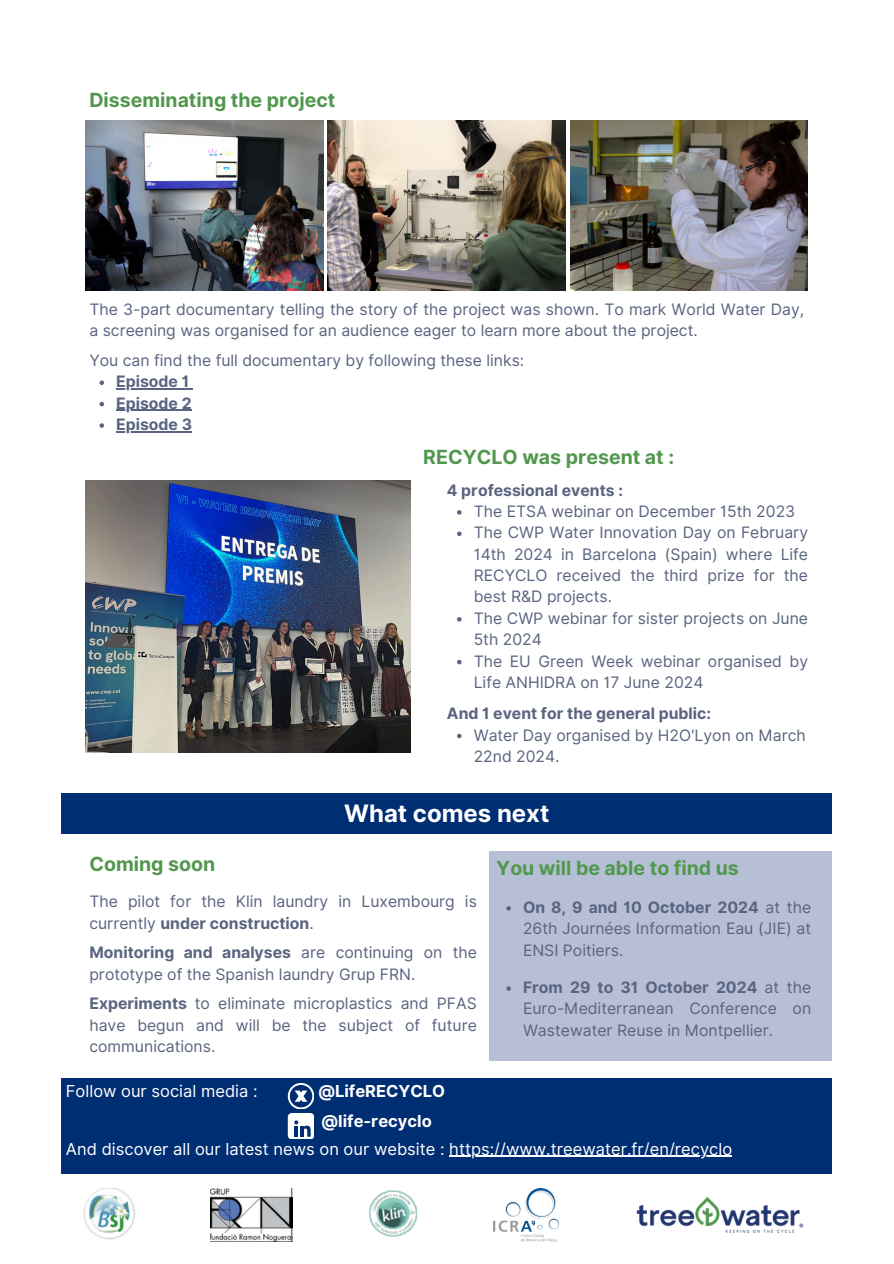
<style>
.page{position:relative;width:894px;height:1264px;background:#fff}
.page>*{position:absolute;margin:0;border:0;box-sizing:border-box;transform-origin:0 0}
.t1{font:700 24px "Inter";color:#fff}
.t2{font:700 19.5px "Inter";color:#50984d}
.t3{font:16.5px "Inter";color:#fff}
.t4{font:700 16.5px "Inter";color:#fff}
.t5{font:15.75px/21.3px "Inter";color:#5a6480}
.t6{font:700 15.75px "Inter";color:#5a6480}
.s1{font-weight:700}
</style>
<div class="page">
<div style="left:61px;top:794px;width:770px;height:40px;background:#002e72"></div>
<div style="left:61px;top:1078px;width:770px;height:96px;background:#002e72"></div>
<hr style="left:449px;top:1155px;width:283px;height:1px;background:#fff">
<div style="left:288px;top:1112px;width:25px;height:26px;background:#fff;border-radius:4px"></div>
<svg style="left:294px;top:1120px;width:17px;height:16px"></svg>
<svg style="left:288px;top:1083px;width:25px;height:25px"></svg>
<div style="left:489px;top:851px;width:342px;height:210px;background:#b7bfd6"></div>
<img style="left:84px;top:1188px;width:51px;height:52px">
<img style="left:494px;top:1188px;width:64px;height:53px">
<img style="left:368px;top:1190px;width:50px;height:47px">
<img style="left:210px;top:1188px;width:82px;height:53px">
<img style="left:636px;top:1197px;width:168px;height:36px">
<img style="left:85px;top:481px;width:326px;height:271px">
<img style="left:570px;top:121px;width:237px;height:169px">
<img style="left:85px;top:121px;width:238px;height:169px">
<img style="left:328px;top:121px;width:237px;height:169px">
<svg style="left:457px;top:510px;width:4px;height:4px"></svg>
<svg style="left:457px;top:531px;width:4px;height:5px"></svg>
<svg style="left:457px;top:617px;width:4px;height:4px"></svg>
<svg style="left:457px;top:660px;width:4px;height:4px"></svg>
<svg style="left:457px;top:733px;width:4px;height:5px"></svg>
<svg style="left:506px;top:906px;width:4px;height:4px"></svg>
<svg style="left:99px;top:380px;width:5px;height:5px"></svg>
<hr style="left:116px;top:388px;width:73px;height:1px;background:#5a6480">
<svg style="left:99px;top:402px;width:5px;height:4px"></svg>
<hr style="left:116px;top:410px;width:75px;height:1px;background:#5a6480">
<svg style="left:99px;top:423px;width:5px;height:5px"></svg>
<hr style="left:116px;top:431px;width:76px;height:1px;background:#5a6480">
<svg style="left:506px;top:986px;width:4px;height:4px"></svg>
<p class="t2" style="left:89px;top:88px;width:247px">Disseminating the project</p>
<p class="t5" style="left:89px;top:298px;width:716px">The 3-part documentary telling the story of the project was shown. To mark World Water Day, a screening was organised for an audience eager to learn more about the project.</p>
<p class="t5" style="left:89px;top:349px;width:436px">You can find the full documentary by following these links:</p>
<p class="t6" style="left:116px;top:372px;width:74px">Episode 1</p>
<p class="t6" style="left:116px;top:393px;width:77px">Episode 2</p>
<p class="t6" style="left:116px;top:415px;width:77px">Episode 3</p>
<p class="t2" style="left:423px;top:445px;width:252px">RECYCLO was present at :</p>
<h1 class="t6" style="left:447px;top:480px;width:177px">4 professional events :</h1>
<h2 class="t5" style="left:473px;top:500px;width:323px">The ETSA webinar on December 15th 2023</h2>
<p class="t5" style="left:473px;top:522px;width:336px;text-align:justify">The CWP Water Innovation Day on February 14th 2024 in Barcelona (Spain) where Life RECYCLO received the third prize for the best R&amp;D projects.</p>
<p class="t5" style="left:473px;top:607px;width:336px">The CWP webinar for sister projects on June<br>5th 2024</p>
<p class="t5" style="left:473px;top:650px;width:336px">The EU Green Week webinar organised by<br>Life ANHIDRA on 17 June 2024</p>
<p class="t6" style="left:447px;top:704px;width:265px">And 1 event for the general public:</p>
<p class="t5" style="left:473px;top:724px;width:333px">Water Day organised by H2O'Lyon on March<br>22nd 2024.</p>
<h2 class="t1" style="left:344px;top:799px;width:207px">What comes next</h2>
<p class="t2" style="left:89px;top:852px;width:127px">Coming soon</p>
<h2 class="t5" style="left:89px;top:891px;width:389px">The pilot for the Klin laundry in Luxembourg is currently <span class="s1">under construction</span>.</h2>
<p class="t5" style="left:89px;top:941px;width:389px"><span class="s1">Monitoring and analyses</span> are continuing on the prototype of the Spanish laundry Grup FRN.</p>
<p class="t5" style="left:89px;top:992px;width:389px;text-align:justify"><span class="s1">Experiments</span> to eliminate microplastics and PFAS have begun and will be the subject of future communications.</p>
<p class="t2" style="left:496px;top:856px;width:244px">You will be able to find us</p>
<p class="t5" style="left:523px;top:896px;width:289px;text-align:justify"><span class="s1">On 8, 9 and 10 October 2024</span> at the 26th Journées Information Eau (JIE) at ENSI Poitiers.</p>
<p class="t5" style="left:523px;top:976px;width:289px;text-align:justify"><span class="s1">From 29 to 31 October 2024</span> at the Euro-Mediterranean Conference on Wastewater Reuse in Montpellier.</p>
<p class="t3" style="left:66px;top:1081px;width:193px">Follow our social media :</p>
<p class="t4" style="left:318px;top:1081px;width:129px">@LifeRECYCLO</p>
<p class="t4" style="left:321px;top:1110px;width:112px">@life-recyclo</p>
<p class="t3" style="left:66px;top:1138px;width:667px">And discover all our latest news on our website : https://www.treewater.fr/en/recyclo</p>
</div>
